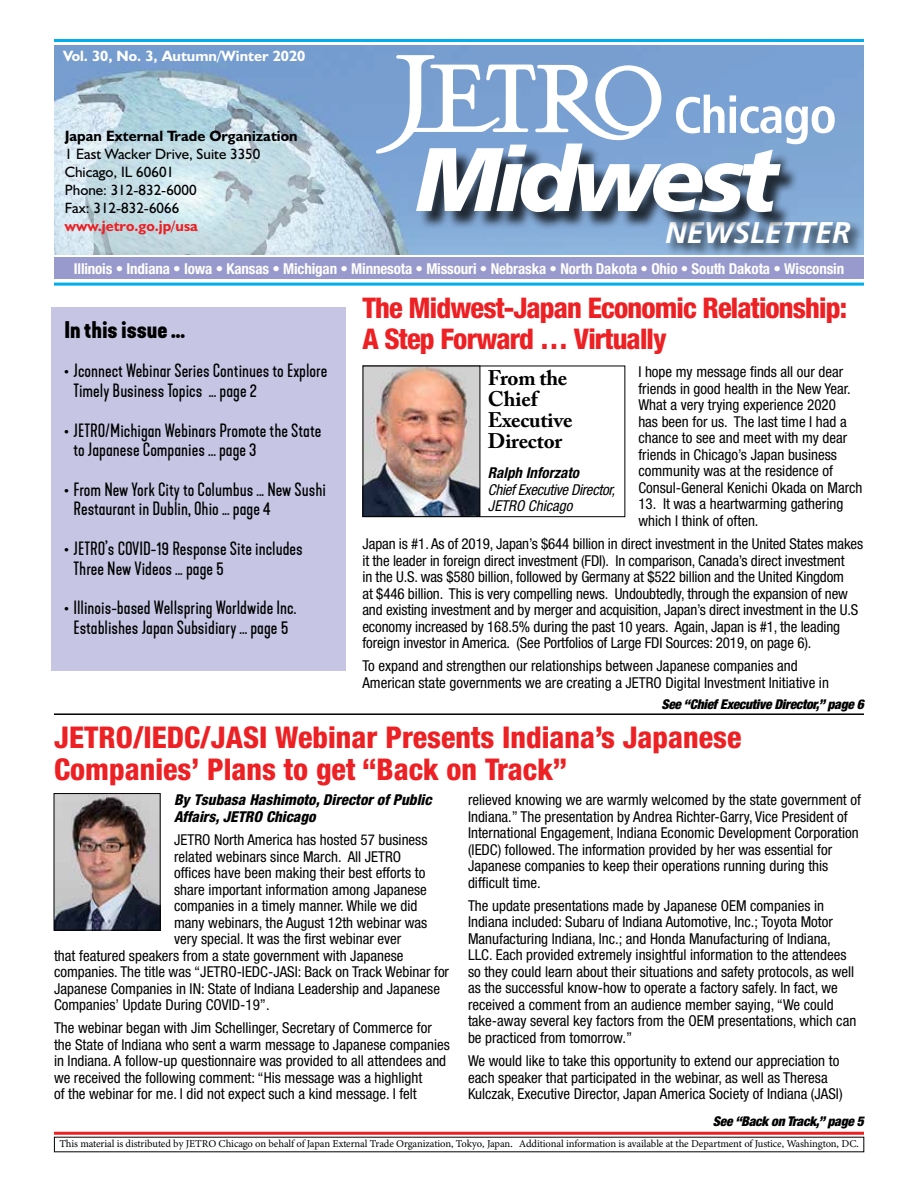
<style>
.page{position:relative;width:918px;height:1188px;background:#fff}
.page>*{position:absolute;margin:0;border:0;box-sizing:border-box;transform-origin:0 0}
.t1{font:italic 900 90px "Frutiger";letter-spacing:-.07em;color:#fff}
.t2{font:800 condensed 30px/31.5px "Helvetica Neue";color:#ed2024}
.t3{font:italic 700 30px "Frutiger";color:#fff}
.t4{font:800 condensed 28.5px/31.5px "Helvetica Neue";letter-spacing:-.03em;color:#ed2024}
.t5{font:700 22.5px "Kapra Neue";color:#000}
.t6{font:700 21px/21px "Adobe Caslon Pro";letter-spacing:-.01em;color:#000}
.t7{font:18px/19.5px "Kapra Neue";color:#000}
.t8{font:condensed 15px/16.5px "Helvetica Neue";color:#000}
.t9{font:700 condensed 15px "Helvetica Neue";letter-spacing:-.01em;color:#fff}
.t10{font:15px/18px "Humanist 521 BT";color:#000}
.t11{font:italic 800 condensed 15px/16.5px "Helvetica Neue";color:#000}
.t12{font:italic condensed 15px/16.5px "Helvetica Neue";letter-spacing:-.02em;color:#000}
.t13{font:700 15px "Humanist 521 BT";color:#000}
.t14{font:700 15px "Humanist 521 BT";color:#fff}
.t15{font:700 15px "Humanist 521 BT";color:#ed2024}
.t16{font:italic 700 condensed 15px "Helvetica Neue LT Std";color:#000}
.t17{font:italic 900 condensed 13.5px "Helvetica Neue";letter-spacing:-.02em;color:#000}
.t18{font:10.5px "Minion Variable Concept";letter-spacing:-.01em;color:#000}
</style>
<div class="page">
<img style="left:55px;top:45px;width:809px;height:209px">
<hr style="left:54px;top:39px;width:810px;height:3px;background:#00aeef">
<div style="left:665px;top:219px;width:199px;height:39px;background:#000;opacity:.75"></div>
<svg style="left:676px;top:95px;width:48px;height:38px"></svg>
<svg style="left:730px;top:95px;width:105px;height:49px"></svg>
<svg style="left:376px;top:55px;width:285px;height:99px"></svg>
<svg style="left:54px;top:135px;width:267px;height:123px;background:#c8dde4"></svg>
<hr style="left:54px;top:1132px;width:810px;height:3px;background:#ed2024">
<hr style="left:54px;top:283px;width:810px;height:3px;background:#00aeef">
<div style="left:54px;top:258px;width:810px;height:21px;background:#9899cc"></div>
<div style="left:362px;top:366px;width:263px;height:151px;border:1px solid #000"></div>
<img style="left:365px;top:368px;width:113px;height:147px">
<div style="left:363px;top:366px;width:117px;height:151px;border:1px solid #000"></div>
<hr style="left:54px;top:713px;width:810px;height:2px;background:#000">
<div style="left:51px;top:307px;width:294px;height:364px;background:#c6c6e4"></div>
<img style="left:56px;top:795px;width:103px;height:134px">
<div style="left:54px;top:793px;width:107px;height:138px;border:1px solid #000"></div>
<div style="left:419px;top:146px;width:380px;height:85px;background:#000;opacity:.75"></div>
<p class="t14" style="left:63px;top:47px;width:244px">Vol. 30, No. 3, Autumn/Winter 2020</p>
<p class="t13" style="left:65px;top:127px;width:234px">Japan External Trade Organization</p>
<p class="t10" style="left:65px;top:145px;width:197px">1 East Wacker Drive, Suite 3350<br>Chicago, IL 60601<br>Phone: 312-832-6000<br>Fax: 312-832-6066</p>
<p class="t15" style="left:65px;top:217px;width:135px">www.jetro.go.jp/usa</p>
<h1 class="t1" style="left:416px;top:126px;width:364px">Midwest</h1>
<h2 class="t3" style="left:665px;top:215px;width:187px">NEWSLETTER</h2>
<p class="t9" style="left:74px;top:260px;width:772px">Illinois • Indiana • Iowa • Kansas • Michigan • Minnesota • Missouri • Nebraska • North Dakota • Ohio • South Dakota • Wisconsin</p>
<h3 class="t5" style="left:64px;top:315px;width:122px">In this issue ...</h3>
<p class="t7" style="left:74px;top:361px;width:255px;text-indent:-9px">• Jconnect Webinar Series Continues to Explore<br>Timely Business Topics ... page 2</p>
<p class="t7" style="left:74px;top:421px;width:249px;text-indent:-9px">• JETRO/Michigan Webinars Promote the State to Japanese Companies ... page 3</p>
<p class="t7" style="left:74px;top:480px;width:254px;text-indent:-9px">• From New York City to Columbus ... New Sushi<br>Restaurant in Dublin, Ohio ... page 4</p>
<p class="t7" style="left:74px;top:539px;width:231px;text-indent:-9px">• JETRO’s COVID-19 Response Site includes<br>Three New Videos ... page 5</p>
<p class="t7" style="left:64px;top:598px;width:233px;text-align:center">• Illinois-based Wellspring Worldwide Inc.<br>Establishes Japan Subsidiary ... page 5</p>
<h3 class="t4" style="left:362px;top:292px;width:486px">The Midwest-Japan Economic Relationship:<br>A Step Forward … Virtually</h3>
<p class="t8" style="left:638px;top:364px;width:226px">I hope my message finds all our dear friends in good health in the New Year.<br>What a very trying experience 2020<br>has been for us. The last time I had a chance to see and meet with my dear friends in Chicago’s Japan business community was at the residence of Consul-General Kenichi Okada on March</p>
<p class="t8" style="left:638px;top:496px;width:206px">13. It was a heartwarming gathering which I think of often.</p>
<p class="t8" style="left:362px;top:536px;width:502px">Japan is #1. As of 2019, Japan’s $644 billion in direct investment in the United States makes it the leader in foreign direct investment (FDI). In comparison, Canada’s direct investment<br>in the U.S. was $580 billion, followed by Germany at $522 billion and the United Kingdom<br>at $446 billion. This is very compelling news. Undoubtedly, through the expansion of new and existing investment and by merger and acquisition, Japan’s direct investment in the U.S economy increased by 168.5% during the past 10 years. Again, Japan is #1, the leading foreign investor in America. (See Portfolios of Large FDI Sources: 2019, on page 6).</p>
<p class="t8" style="left:362px;top:658px;width:468px">To expand and strengthen our relationships between Japanese companies and<br>American state governments we are creating a JETRO Digital Investment Initiative in</p>
<h3 class="t6" style="left:488px;top:368px;width:86px">From the<br>Chief<br>Executive<br>Director</h3>
<p class="t16" style="left:488px;top:464px;width:93px">Ralph Inforzato</p>
<p class="t12" style="left:488px;top:481px;width:129px">Chief Executive Director,<br>JETRO Chicago</p>
<p class="t17" style="left:661px;top:695px;width:204px">See “Chief Executive Director,” page 6</p>
<h2 class="t2" style="left:54px;top:722px;width:689px">JETRO/IEDC/JASI Webinar Presents Indiana’s Japanese<br>Companies’ Plans to get “Back on Track”</h2>
<p class="t11" style="left:174px;top:791px;width:259px">By Tsubasa Hashimoto, Director of Public<br>Affairs, JETRO Chicago</p>
<p class="t8" style="left:174px;top:831px;width:255px">JETRO North America has hosted 57 business</p>
<p class="t8" style="left:174px;top:848px;width:229px">related webinars since March. All JETRO</p>
<p class="t8" style="left:174px;top:864px;width:253px">offices have been making their best efforts to</p>
<p class="t8" style="left:174px;top:881px;width:254px">share important information among Japanese</p>
<p class="t8" style="left:174px;top:897px;width:245px">companies in a timely manner. While we did</p>
<p class="t8" style="left:174px;top:914px;width:255px">many webinars, the August 12th webinar was</p>
<p class="t8" style="left:174px;top:930px;width:229px">very special. It was the first webinar ever</p>
<p class="t8" style="left:54px;top:947px;width:351px">that featured speakers from a state government with Japanese</p>
<p class="t8" style="left:54px;top:963px;width:397px">companies. The title was “JETRO-IEDC-JASI: Back on Track Webinar for</p>
<p class="t8" style="left:54px;top:980px;width:388px">Japanese Companies in IN: State of Indiana Leadership and Japanese</p>
<p class="t8" style="left:54px;top:996px;width:217px">Companies’ Update During COVID-19”.</p>
<p class="t8" style="left:54px;top:1020px;width:397px">The webinar began with Jim Schellinger, Secretary of Commerce for the State of Indiana who sent a warm message to Japanese companies in Indiana. A follow-up questionnaire was provided to all attendees and we received the following comment: “His message was a highlight<br>of the webinar for me. I did not expect such a kind message. I felt</p>
<p class="t8" style="left:468px;top:791px;width:394px">relieved knowing we are warmly welcomed by the state government of Indiana.” The presentation by Andrea Richter-Garry, Vice President of International Engagement, Indiana Economic Development Corporation (IEDC) followed. The information provided by her was essential for Japanese companies to keep their operations running during this difficult time.</p>
<p class="t8" style="left:468px;top:897px;width:390px">The update presentations made by Japanese OEM companies in Indiana included: Subaru of Indiana Automotive, Inc.; Toyota Motor Manufacturing Indiana, Inc.; and Honda Manufacturing of Indiana, LLC. Each provided extremely insightful information to the attendees so they could learn about their situations and safety protocols, as well as the successful know-how to operate a factory safely. In fact, we received a comment from an audience member saying, “We could take-away several key factors from the OEM presentations, which can be practiced from tomorrow.”</p>
<p class="t8" style="left:468px;top:1052px;width:376px">We would like to take this opportunity to extend our appreciation to each speaker that participated in the webinar, as well as Theresa<br>Kulczak, Executive Director, Japan America Society of Indiana (JASI)</p>
<p class="t17" style="left:713px;top:1112px;width:153px">See “Back on Track,” page 5</p>
<p class="t18" style="left:59px;top:1136px;width:801px">This material is distributed by JETRO Chicago on behalf of Japan External Trade Organization, Tokyo, Japan. Additional information is available at the Department of Justice, Washington, DC.</p>
</div>
